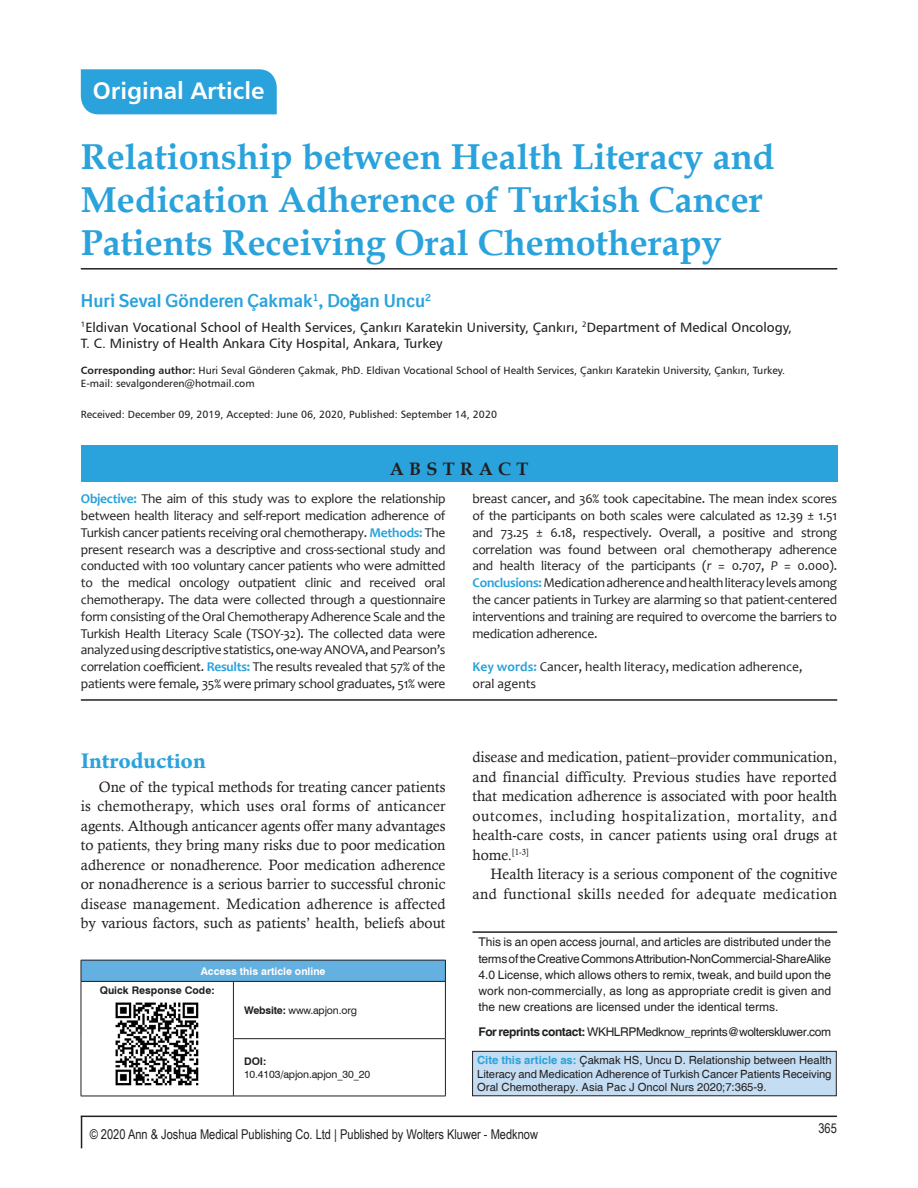
<style>
.page{position:relative;width:918px;height:1188px;background:#fff}
.page>*{position:absolute;margin:0;border:0;box-sizing:border-box;transform-origin:0 0}
.AT{font:700 36px/43.2px "Book Antiqua";color:#2aa2db}
.AH{font:24px "Humanist 777 BT Bold B";color:#fff}
.t1{font:700 24px "Arno Pro";color:#2aa2db}
.AU{font:700 18px "BI Sans";color:#2aa2db}
.ABSH{font:700 18px "Book Antiqua";letter-spacing:.3em;color:#231f20}
.TX{font:15px/19.5px "Calisto";color:#231f20;text-align:justify}
.TX-2{font:15px/19.5px "Calisto";letter-spacing:.025em;color:#231f20;text-align:right}
.ABS{font:13.5px/16.8px "Candara";letter-spacing:-.02em;color:#231f20;text-align:justify}
.AFF{font:13.5px/16.2px "Humanist 777 BT Roman B";color:#231f20}
.RF{font:13.5px "Arial Narrow";color:#231f20}
.KWD{font:13.5px/16.8px "Candara";color:#231f20}
.C{font:12px/16.2px "Helvetica";color:#231f20;text-align:justify}
.C-2{font:12px "Helvetica";letter-spacing:-.035em;color:#231f20}
.HTC{font:11.25px/13.5px "Helvetica";color:#231f20;text-align:justify}
.ADD{font:10.5px/12.6px "Humanist 777 BT Roman B";color:#231f20}
.t2{font:10.5px/12.6px "Swiss 721 BT";letter-spacing:-.015em;color:#231f20}
.t3{font:700 10.5px "Swiss 721 BT";color:#fff}
.t4{font:700 10.5px "Swiss 721 BT";color:#231f20}
.s1{font-family:"Arial Unicode MS";font-weight:400}
.s2{font-family:"Humanist 777 BT Bold B"}
.s3{font-weight:700;color:#2aa2db}
.s4{font-style:italic}
.s5{font-weight:700}
</style>
<div class="page">
<hr style="left:81px;top:1116px;width:1px;height:32px;background:#231f20">
<hr style="left:81px;top:1116px;width:756px;height:1px;background:#231f20">
<hr style="left:81px;top:268px;width:756px;height:2px;background:#231f20">
<div style="left:81px;top:960px;width:364px;height:21px;background:#64b0e1"></div>
<svg style="left:445px;top:961px;width:1px;height:20px"></svg>
<hr style="left:81px;top:1096px;width:152px;height:1px;background:#231f20">
<hr style="left:445px;top:982px;width:1px;height:56px;background:#231f20">
<hr style="left:445px;top:1039px;width:1px;height:57px;background:#231f20">
<hr style="left:233px;top:982px;width:1px;height:56px;background:#231f20">
<hr style="left:233px;top:1038px;width:213px;height:1px;background:#231f20">
<hr style="left:233px;top:1039px;width:1px;height:57px;background:#231f20">
<hr style="left:233px;top:1096px;width:213px;height:1px;background:#231f20">
<hr style="left:81px;top:982px;width:1px;height:57px;background:#231f20">
<hr style="left:81px;top:1039px;width:1px;height:57px;background:#231f20">
<hr style="left:81px;top:960px;width:152px;height:1px;background:#231f20">
<svg style="left:81px;top:960px;width:1px;height:21px"></svg>
<hr style="left:233px;top:960px;width:213px;height:1px;background:#231f20">
<hr style="left:81px;top:981px;width:152px;height:1px;background:#231f20">
<hr style="left:233px;top:981px;width:213px;height:1px;background:#231f20">
<img style="left:115px;top:1002px;width:84px;height:84px">
<svg style="left:350px;top:294px;width:10px;height:18px"></svg>
<div style="left:81px;top:69px;width:196px;height:45px;background:#2aa2db"></div>
<hr style="left:472px;top:931px;width:365px;height:2px;background:#231f20">
<div style="left:473px;top:1051px;width:363px;height:45px;background:#c4ddf2"></div>
<div style="left:472px;top:1051px;width:365px;height:45px;border:1px solid #231f20"></div>
<div style="left:81px;top:445px;width:756px;height:36px;background:#2aa2db"></div>
<hr style="left:81px;top:699px;width:756px;height:2px;background:#231f20">
<p class="AH" style="left:93px;top:75px;width:173px">Original Article</p>
<p class="AT" style="left:81px;top:135px;width:695px">Relationship between Health Literacy and<br>Medication Adherence of Turkish Cancer<br>Patients Receiving Oral Chemotherapy</p>
<p class="AU" style="left:81px;top:291px;width:352px">Huri Seval Gönderen Çakmak<sup>1</sup>, Do<span class="s1">ğ</span>an Uncu<sup>2</sup></p>
<p class="AFF" style="left:81px;top:319px;width:713px"><sup>1</sup>Eldivan Vocational School of Health Services, Çankırı Karatekin University, Çankırı, <sup>2</sup>Department of Medical Oncology,<br>T. C. Ministry of Health Ankara City Hospital, Ankara, Turkey</p>
<p class="ADD" style="left:81px;top:364px;width:706px"><span class="s2">Corresponding author:</span> Huri Seval Gönderen Çakmak, PhD. Eldivan Vocational School of Health Services, Çankırı Karatekin University, Çankırı, Turkey.<br>E‑mail: sevalgonderen@hotmail.com</p>
<p class="ADD" style="left:81px;top:408px;width:418px">Received: December 09, 2019, Accepted: June 06, 2020, Published: September 14, 2020</p>
<p class="ABSH" style="left:390px;top:456px;width:140px">ABSTRACT</p>
<p class="ABS" style="left:81px;top:490px;width:366px"><span class="s3">Objective:</span> The aim of this study was to explore the relationship between health literacy and self‑report medication adherence of Turkish cancer patients receiving oral chemotherapy. <span class="s3">Methods:</span> The present research was a descriptive and cross‑sectional study and conducted with 100 voluntary cancer patients who were admitted to the medical oncology outpatient clinic and received oral chemotherapy. The data were collected through a questionnaire form consisting of the Oral Chemotherapy Adherence Scale and the Turkish Health Literacy Scale (TSOY‑32). The collected data were analyzed using descriptive statistics, one‑way ANOVA, and Pearson’s correlation coefficient. <span class="s3">Results:</span> The results revealed that 57% of the patients were female, 35% were primary school graduates, 51% were</p>
<p class="ABS" style="left:473px;top:490px;width:366px">breast cancer, and 36% took capecitabine. The mean index scores of the participants on both scales were calculated as 12.39 ± 1.51 and 73.25 ± 6.18, respectively. Overall, a positive and strong correlation was found between oral chemotherapy adherence and health literacy of the participants (<span class="s4">r</span> = 0.707, <span class="s4">P</span> = 0.000).<br><span class="s3">Conclusions:</span> Medication adherence and health literacy levels among the cancer patients in Turkey are alarming so that patient‑centered interventions and training are required to overcome the barriers to medication adherence.</p>
<p class="KWD" style="left:473px;top:658px;width:332px"><span class="s3">Key words:</span> Cancer, health literacy, medication adherence, oral agents</p>
<h1 class="t1" style="left:81px;top:747px;width:127px">Introduction</h1>
<p class="TX" style="left:81px;top:777px;width:366px;text-indent:18px">One of the typical methods for treating cancer patients is chemotherapy, which uses oral forms of anticancer agents. Although anticancer agents offer many advantages to patients, they bring many risks due to poor medication adherence or nonadherence. Poor medication adherence or nonadherence is a serious barrier to successful chronic disease management. Medication adherence is affected by various factors, such as patients’ health, beliefs about</p>
<p class="t3" style="left:201px;top:964px;width:126px">Access this article online</p>
<p class="t4" style="left:100px;top:983px;width:116px">Quick Response Code:</p>
<p class="t2" style="left:244px;top:1004px;width:114px"><span class="s5">Website:</span> www.apjon.org</p>
<p class="t2" style="left:244px;top:1055px;width:128px"><span class="s5">DOI:<br></span>10.4103/apjon.apjon_30_20</p>
<p class="TX" style="left:472px;top:747px;width:366px">disease and medication, patient–provider communication, and financial difficulty. Previous studies have reported that medication adherence is associated with poor health outcomes, including hospitalization, mortality, and health‑care costs, in cancer patients using oral drugs at home.<sup>[1‑3]</sup></p>
<p class="TX-2" style="left:472px;top:864px;width:366px">Health literacy is a serious component of the cognitive and functional skills needed for adequate medication</p>
<p class="C" style="left:478px;top:934px;width:354px">This is an open access journal, and articles are distributed under the terms of the Creative Commons Attribution‑NonCommercial‑ShareAlike 4.0 License, which allows others to remix, tweak, and build upon the work non‑commercially, as long as appropriate credit is given and the new creations are licensed under the identical terms.</p>
<p class="C-2" style="left:478px;top:1025px;width:354px"><span class="s5">For reprints contact:</span> WKHLRPMedknow_reprints@wolterskluwer.com</p>
<p class="HTC" style="left:477px;top:1054px;width:356px"><span class="s3">Cite this article as:</span> Çakmak HS, Uncu D. Relationship between Health Literacy and Medication Adherence of Turkish Cancer Patients Receiving Oral Chemotherapy. Asia Pac J Oncol Nurs 2020;7:365-9.</p>
<p class="RF" style="left:90px;top:1124px;width:450px">© 2020 Ann &amp; Joshua Medical Publishing Co. Ltd | Published by Wolters Kluwer - Medknow</p>
<p class="RF" style="left:818px;top:1118px;width:20px">365</p>
</div>
